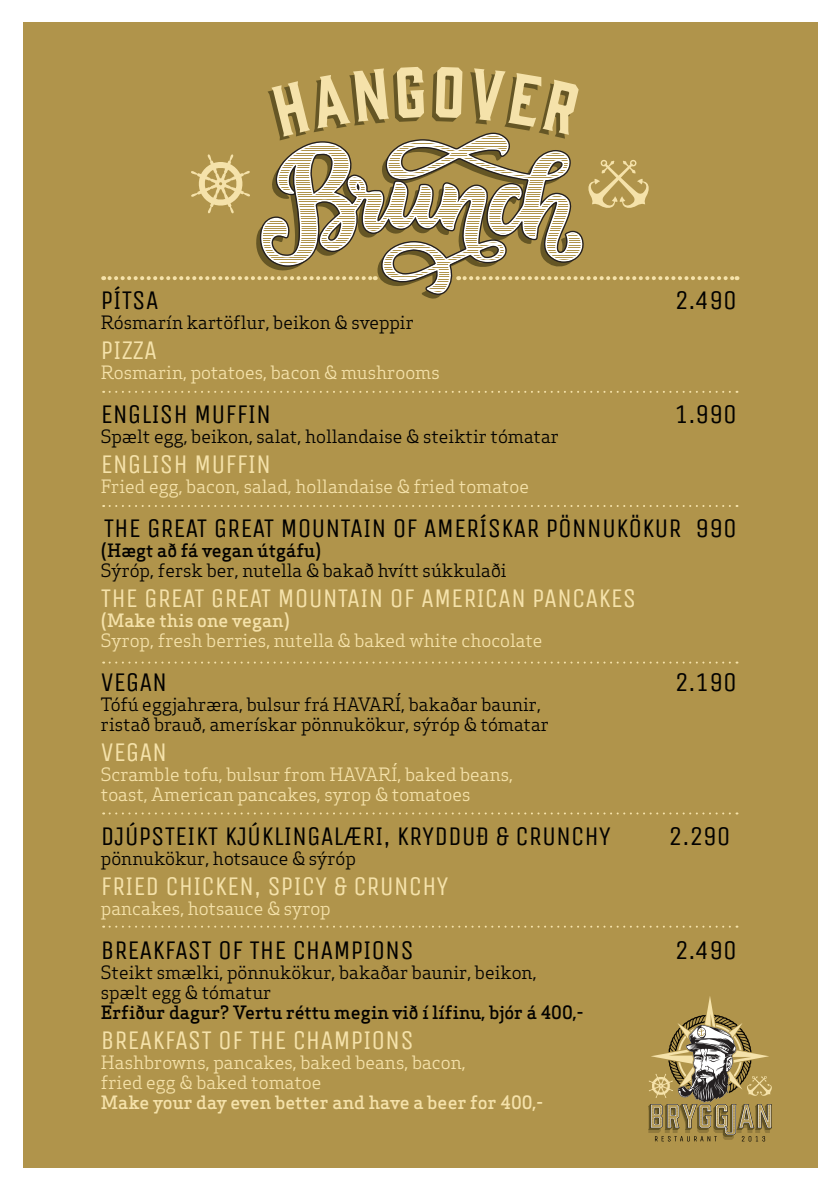
<style>
.page{position:relative;width:840px;height:1191px;background:#fff}
.page>*{position:absolute;margin:0;border:0;box-sizing:border-box;transform-origin:0 0}
.t1{font:27px "Unica One";color:#020100}
.t2{font:27px "Unica One";color:#f5e2aa}
.t3{font:18px/20px "Apex Serif";color:#020100}
.t4{font:18px/20px "Apex Serif";color:#f5e2aa}
.t5{font:500 18px "Apex Serif";color:#020100}
.t6{font:500 18px "Apex Serif";color:#f5e2aa}
</style>
<div class="page">
<div style="left:23px;top:23px;width:793px;height:1145px;background:#b0944b"></div>
<svg style="left:103px;top:925px;width:634px;height:2px"></svg>
<svg style="left:103px;top:391px;width:634px;height:2px"></svg>
<svg style="left:103px;top:505px;width:634px;height:2px"></svg>
<svg style="left:103px;top:661px;width:634px;height:2px"></svg>
<svg style="left:103px;top:812px;width:634px;height:2px"></svg>
<svg style="left:648px;top:996px;width:123px;height:145px"></svg>
<svg style="left:103px;top:67px;width:634px;height:232px"></svg>
<h1 class="t1" style="left:101px;top:284px;width:59px">PÍTSA</h1>
<h1 class="t1" style="left:674px;top:284px;width:64px">2.490</h1>
<p class="t3" style="left:101px;top:312px;width:314px">Rósmarín kartöflur, beikon &amp; sveppir</p>
<h1 class="t2" style="left:101px;top:334px;width:58px">PIZZA</h1>
<p class="t4" style="left:101px;top:362px;width:340px">Rosmarin, potatoes, bacon &amp; mushrooms</p>
<h1 class="t1" style="left:101px;top:398px;width:172px">ENGLISH MUFFIN</h1>
<h1 class="t1" style="left:674px;top:398px;width:64px">1.990</h1>
<p class="t3" style="left:101px;top:426px;width:459px">Spælt egg, beikon, salat, hollandaise &amp; steiktir tómatar</p>
<h1 class="t2" style="left:101px;top:448px;width:172px">ENGLISH MUFFIN</h1>
<p class="t4" style="left:101px;top:476px;width:429px">Fried egg, bacon, salad, hollandaise &amp; fried tomatoe</p>
<h1 class="t1" style="left:104px;top:512px;width:634px">THE GREAT GREAT MOUNTAIN OF AMERÍSKAR PÖNNUKÖKUR 990</h1>
<p class="t5" style="left:101px;top:538px;width:222px">(Hægt að fá vegan útgáfu)</p>
<p class="t3" style="left:101px;top:560px;width:407px">Sýróp, fersk ber, nutella &amp; bakað hvítt súkkulaði</p>
<h1 class="t2" style="left:101px;top:582px;width:536px">THE GREAT GREAT MOUNTAIN OF AMERICAN PANCAKES</h1>
<p class="t6" style="left:101px;top:608px;width:191px">(Make this one vegan)</p>
<p class="t4" style="left:101px;top:630px;width:443px">Syrop, fresh berries, nutella &amp; baked white chocolate</p>
<h1 class="t1" style="left:101px;top:666px;width:68px">VEGAN</h1>
<h1 class="t1" style="left:674px;top:666px;width:64px">2.190</h1>
<p class="t3" style="left:101px;top:694px;width:449px">Tófú eggjahræra, bulsur frá HAVARÍ, bakaðar baunir, ristað brauð, amerískar pönnukökur, sýróp &amp; tómatar</p>
<h1 class="t2" style="left:101px;top:736px;width:68px">VEGAN</h1>
<p class="t4" style="left:101px;top:764px;width:413px">Scramble tofu, bulsur from HAVARÍ, baked beans, toast, American pancakes, syrop &amp; tomatoes</p>
<h1 class="t1" style="left:101px;top:820px;width:511px">DJÚPSTEIKT KJÚKLINGALÆRI, KRYDDUð &amp; CRUNCHY</h1>
<h1 class="t1" style="left:668px;top:820px;width:64px">2.290</h1>
<p class="t3" style="left:101px;top:848px;width:256px">pönnukökur, hotsauce &amp; sýróp</p>
<h1 class="t2" style="left:101px;top:870px;width:349px">FRIED CHICKEN, SPICY &amp; CRUNCHY</h1>
<p class="t4" style="left:101px;top:898px;width:231px">pancakes, hotsauce &amp; syrop</p>
<h1 class="t1" style="left:101px;top:934px;width:314px">BREAKFAST OF THE CHAMPIONS</h1>
<h1 class="t1" style="left:674px;top:934px;width:64px">2.490</h1>
<p class="t3" style="left:101px;top:962px;width:437px">Steikt smælki, pönnukökur, bakaðar baunir, beikon, spælt egg &amp; tómatur</p>
<p class="t5" style="left:101px;top:1000px;width:484px">Erfiður dagur? Vertu réttu megin við í lífinu, bjór á 400,-</p>
<h1 class="t2" style="left:101px;top:1024px;width:314px">BREAKFAST OF THE CHAMPIONS</h1>
<p class="t4" style="left:101px;top:1052px;width:366px">Hashbrowns, pancakes, baked beans, bacon, fried egg &amp; baked tomatoe</p>
<p class="t6" style="left:101px;top:1090px;width:443px">Make your day even better and have a beer for 400,-</p>
</div>
